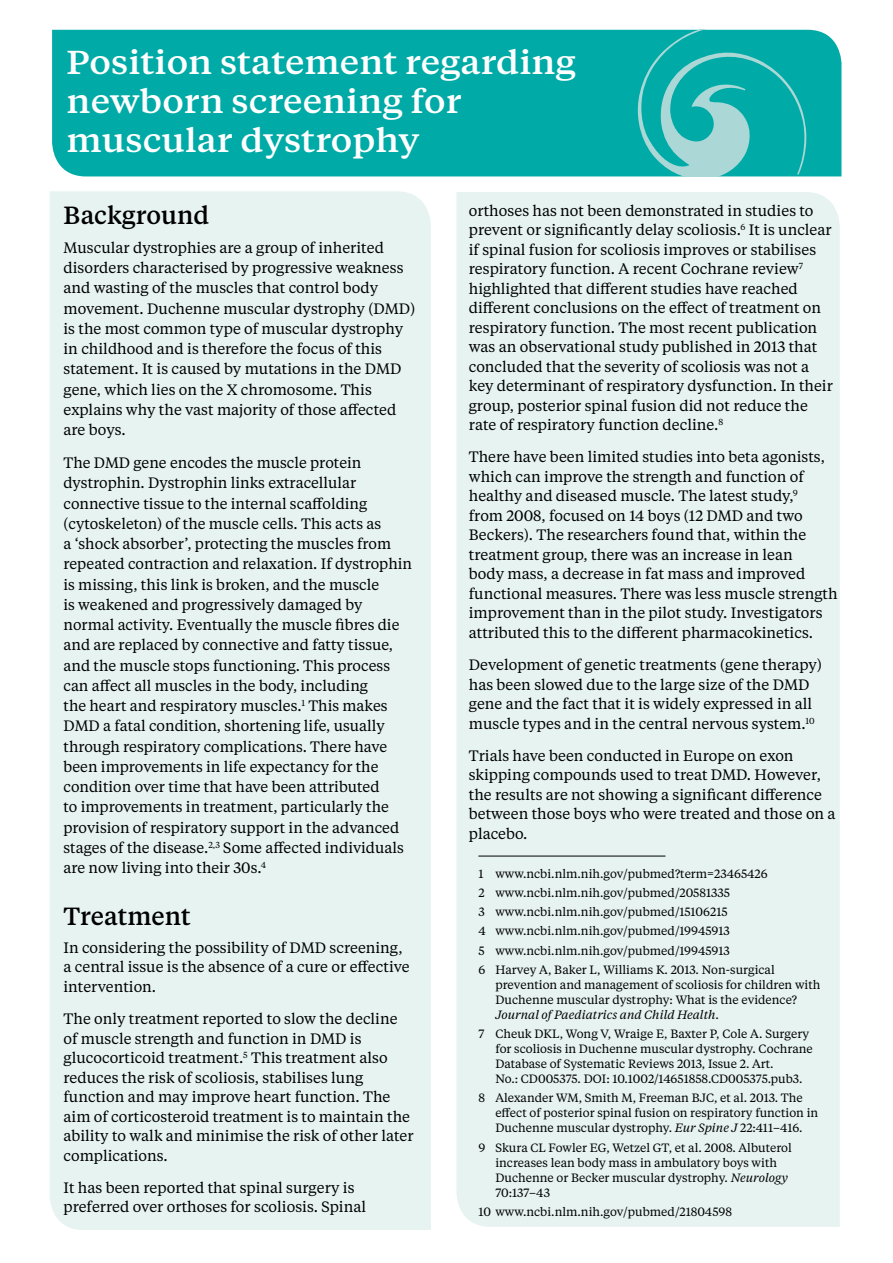
<style>
.page{position:relative;width:893px;height:1263px;background:#fff}
.page>*{position:absolute;margin:0;border:0;box-sizing:border-box;transform-origin:0 0}
.t1{font:500 33px/39px "Tiempos Text";color:#fff;scale:1.1 1}
.t2{font:500 24.75px "Tiempos Text";color:#000}
.t3{font:15px/19.5px "Tiempos Text";color:#000}
.t4{font:12px/15px "Tiempos Text";color:#000}
.s1{font-style:italic}
</style>
<div class="page">
<div style="left:456px;top:192px;width:384px;height:1035px;background:#e6f3f1"></div>
<div style="left:50px;top:191px;width:381px;height:1039px;background:#e6f3f1"></div>
<div style="left:52px;top:30px;width:789px;height:146px;background:#00aba7"></div>
<svg style="left:636px;top:30px;width:172px;height:147px;background:#28b5b2"></svg>
<hr style="left:478px;top:856px;width:187px;height:1px;background:#000">
<h1 class="t1" style="left:67px;top:41px;width:464px">Position statement regarding newborn screening for muscular dystrophy</h1>
<h2 class="t2" style="left:64px;top:198px;width:147px">Background</h2>
<p class="t3" style="left:64px;top:237px;width:353px;line-height:20.2px">Muscular dystrophies are a group of inherited disorders characterised by progressive weakness and wasting of the muscles that control body movement. Duchenne muscular dystrophy (DMD) is the most common type of muscular dystrophy in childhood and is therefore the focus of this statement. It is caused by mutations in the DMD gene, which lies on the X chromosome. This explains why the vast majority of those affected are boys.</p>
<p class="t3" style="left:64px;top:452px;width:350px;line-height:20.2px">The DMD gene encodes the muscle protein dystrophin. Dystrophin links extracellular connective tissue to the internal scaffolding (cytoskeleton) of the muscle cells. This acts as<br>a ‘shock absorber’, protecting the muscles from repeated contraction and relaxation. If dystrophin is missing, this link is broken, and the muscle<br>is weakened and progressively damaged by normal activity. Eventually the muscle fibres die and are replaced by connective and fatty tissue, and the muscle stops functioning. This process can affect all muscles in the body, including<br>the heart and respiratory muscles.<sup>1</sup> This makes DMD a fatal condition, shortening life, usually through respiratory complications. There have been improvements in life expectancy for the condition over time that have been attributed<br>to improvements in treatment, particularly the provision of respiratory support in the advanced stages of the disease.<sup>2,3</sup> Some affected individuals are now living into their 30s.<sup>4</sup></p>
<h2 class="t2" style="left:64px;top:899px;width:129px">Treatment</h2>
<p class="t3" style="left:64px;top:937px;width:348px">In considering the possibility of DMD screening, a central issue is the absence of a cure or effective intervention.</p>
<p class="t3" style="left:64px;top:1008px;width:352px">The only treatment reported to slow the decline of muscle strength and function in DMD is glucocorticoid treatment.<sup>5</sup> This treatment also reduces the risk of scoliosis, stabilises lung function and may improve heart function. The aim of corticosteroid treatment is to maintain the ability to walk and minimise the risk of other later complications.</p>
<p class="t3" style="left:64px;top:1177px;width:304px">It has been reported that spinal surgery is preferred over orthoses for scoliosis. Spinal</p>
<p class="t3" style="left:469px;top:200px;width:366px">orthoses has not been demonstrated in studies to prevent or significantly delay scoliosis.<sup>6</sup> It is unclear if spinal fusion for scoliosis improves or stabilises respiratory function. A recent Cochrane review<sup>7 </sup>highlighted that different studies have reached different conclusions on the effect of treatment on respiratory function. The most recent publication was an observational study published in 2013 that concluded that the severity of scoliosis was not a key determinant of respiratory dysfunction. In their group, posterior spinal fusion did not reduce the rate of respiratory function decline.<sup>8</sup></p>
<p class="t3" style="left:469px;top:447px;width:370px">There have been limited studies into beta agonists, which can improve the strength and function of healthy and diseased muscle. The latest study,<sup>9<br></sup>from 2008, focused on 14 boys (12 DMD and two Beckers). The researchers found that, within the treatment group, there was an increase in lean<br>body mass, a decrease in fat mass and improved functional measures. There was less muscle strength improvement than in the pilot study. Investigators attributed this to the different pharmacokinetics.</p>
<p class="t3" style="left:469px;top:654px;width:354px">Development of genetic treatments (gene therapy) has been slowed due to the large size of the DMD gene and the fact that it is widely expressed in all muscle types and in the central nervous system.<sup>10</sup></p>
<p class="t3" style="left:469px;top:745px;width:368px">Trials have been conducted in Europe on exon skipping compounds used to treat DMD. However, the results are not showing a significant difference between those boys who were treated and those on a placebo.</p>
<p class="t4" style="left:478px;top:863px;width:298px;line-height:19.2px">1 www.ncbi.nlm.nih.gov/pubmed?term=23465426<br>2 www.ncbi.nlm.nih.gov/pubmed/20581335<br>3 www.ncbi.nlm.nih.gov/pubmed/15106215<br>4 www.ncbi.nlm.nih.gov/pubmed/19945913<br>5 www.ncbi.nlm.nih.gov/pubmed/19945913<br>6 Harvey A, Baker L, Williams K. 2013. Non-surgical</p>
<p class="t4" style="left:495px;top:977px;width:327px">prevention and management of scoliosis for children with<br>Duchenne muscular dystrophy: What is the evidence?<br><span class="s1">Journal of Paediatrics and Child Health</span>.</p>
<p class="t4" style="left:495px;top:1026px;width:319px;text-indent:-17px">7 Cheuk DKL, Wong V, Wraige E, Baxter P, Cole A. Surgery for scoliosis in Duchenne muscular dystrophy. Cochrane Database of Systematic Reviews 2013, Issue 2. Art.<br>No.: CD005375. DOI: 10.1002/14651858.CD005375.pub3.</p>
<p class="t4" style="left:495px;top:1090px;width:324px;text-indent:-17px">8 Alexander WM, Smith M, Freeman BJC, et al. 2013. The effect of posterior spinal fusion on respiratory function in<br>Duchenne muscular dystrophy. <span class="s1">Eur Spine J</span> 22:411–416.</p>
<p class="t4" style="left:495px;top:1139px;width:298px;text-indent:-17px">9 Skura CL Fowler EG, Wetzel GT, et al. 2008. Albuterol increases lean body mass in ambulatory boys with Duchenne or Becker muscular dystrophy. <span class="s1">Neurology </span>70:137–43</p>
<p class="t4" style="left:478px;top:1204px;width:255px">10 www.ncbi.nlm.nih.gov/pubmed/21804598</p>
</div>
